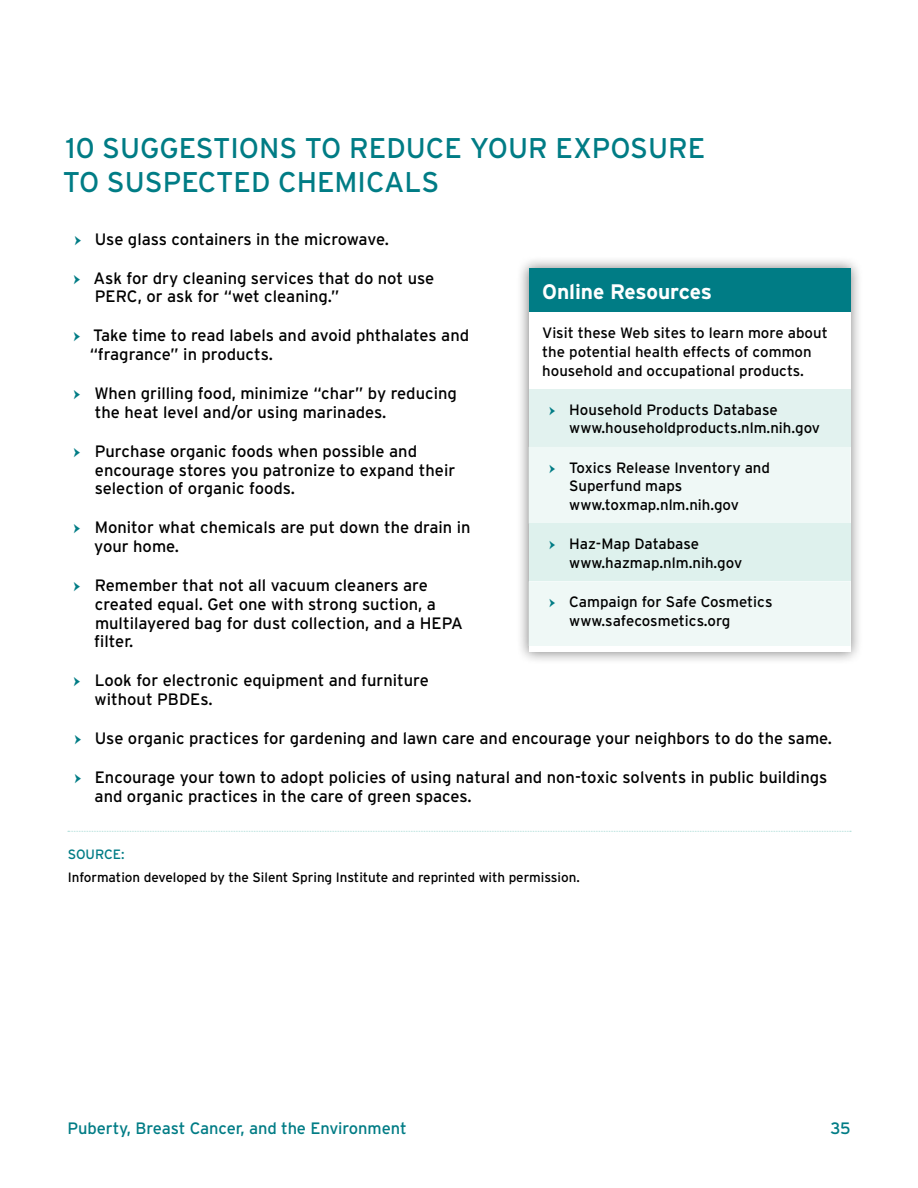
<style>
.page{position:relative;width:918px;height:1188px;background:#fff}
.page>*{position:absolute;margin:0;border:0;box-sizing:border-box;transform-origin:0 0}
.t1{font:28.5px/34.2px "Interstate";color:#007c85}
.t2{font:700 21px "Interstate";letter-spacing:-.005em;color:#fff}
.t3{font:16.5px/18.8px "Interstate";color:#000}
.t4{font:16.5px "Interstate";letter-spacing:-.005em;color:#007c85}
.t5{font:15px/18.8px "Interstate";color:#000}
.t6{font:13.5px "Interstate";letter-spacing:-.005em;color:#000}
.t7{font:13.5px "Interstate";letter-spacing:-.005em;color:#007c85}
.s1{font-family:"Minion Pro";color:#007c85}
</style>
<div class="page">
<svg style="left:68px;top:831px;width:783px;height:1px"></svg>
<div style="left:515px;top:256px;width:348px;height:409px;background:#000;opacity:.5"></div>
<div style="left:529px;top:268px;width:322px;height:44px;background:#007c85"></div>
<div style="left:529px;top:312px;width:322px;height:77px;background:#fff"></div>
<div style="left:529px;top:389px;width:322px;height:58px;background:#e2f2ef"></div>
<div style="left:529px;top:447px;width:322px;height:199px;background:#eff8f6"></div>
<div style="left:529px;top:524px;width:322px;height:57px;background:#def1ed"></div>
<h1 class="t1" style="left:63px;top:131px;width:644px">10 Suggestions to Reduce Your Exposure to Suspected Chemicals</h1>
<p class="t3" style="left:75px;top:229px;width:316px"><span class="s1">ӹ</span> Use glass containers in the microwave.</p>
<p class="t3" style="left:95px;top:268px;width:341px;text-indent:-21px"><span class="s1">ӹ</span> Ask for dry cleaning services that do not use<br>PER</p>
<p class="t3" style="left:127px;top:287px;width:214px">C, or ask for “wet cleaning.”</p>
<p class="t3" style="left:90px;top:326px;width:381px;text-indent:-16px"><span class="s1">ӹ</span> Take time to read labels and avoid phthalates and “fragrance” in products.</p>
<p class="t3" style="left:95px;top:384px;width:363px;text-indent:-22px"><span class="s1">ӹ</span> When grilling food, minimize “char” by reducing the heat level and/or using marinades.</p>
<p class="t3" style="left:95px;top:442px;width:362px;text-indent:-21px"><span class="s1">ӹ</span> Purchase organic foods when possible and encourage stores you patronize to expand their selection of organic foods.</p>
<p class="t3" style="left:94px;top:518px;width:378px;text-indent:-21px"><span class="s1">ӹ</span> Monitor what chemicals are put down the drain in your home.</p>
<p class="t3" style="left:95px;top:576px;width:343px;text-indent:-21px"><span class="s1">ӹ</span> Remember that not all vacuum cleaners are created equal. Get one with strong suction, a multilayered bag for dust collection, and a HEP</p>
<p class="t3" style="left:451px;top:613px;width:13px">A</p>
<p class="t2" style="left:542px;top:280px;width:171px">Online Resources</p>
<p class="t5" style="left:542px;top:323px;width:287px">Visit these Web sites to learn more about the potential health effects of common household and occupational products.</p>
<p class="t5" style="left:569px;top:400px;width:252px;text-indent:-20px"><span class="s1">ӹ</span> Household Products Database www.householdproducts.nlm.nih.gov</p>
<p class="t5" style="left:569px;top:458px;width:202px;text-indent:-20px"><span class="s1">ӹ</span> Toxics Release I nventory and<br>Superfund maps www.toxmap.nlm.nih.gov</p>
<p class="t5" style="left:569px;top:534px;width:174px;text-indent:-20px"><span class="s1">ӹ</span> Haz-Map Database www.hazmap.nlm.nih.gov</p>
<p class="t5" style="left:569px;top:592px;width:205px;text-indent:-20px"><span class="s1">ӹ</span> Campaign for Safe Cosmetics www.safecosmetics.org</p>
<p class="t3" style="left:94px;top:632px;width:41px">filter.</p>
<p class="t3" style="left:95px;top:671px;width:336px;text-indent:-21px"><span class="s1">ӹ</span> Look for electronic equipment and furniture without PBDEs.</p>
<p class="t3" style="left:75px;top:729px;width:759px"><span class="s1">ӹ</span> Use organic practices for gardening and lawn care and encourage your neighbors to do the same.</p>
<p class="t3" style="left:95px;top:768px;width:734px;text-indent:-20px"><span class="s1">ӹ</span> Encourage your town to adopt policies of using natural and non-toxic solvents in public buildings and organic practices in the care of green spaces.</p>
<p class="t7" style="left:68px;top:846px;width:58px">Source:</p>
<p class="t6" style="left:68px;top:869px;width:513px">I nformation developed by the Silent Spring I nstitute and reprinted with permission.</p>
<p class="t4" style="left:68px;top:1119px;width:341px">Puberty, Breast Cancer, and the Environment</p>
<p class="t4" style="left:830px;top:1119px;width:22px">35</p>
</div>
